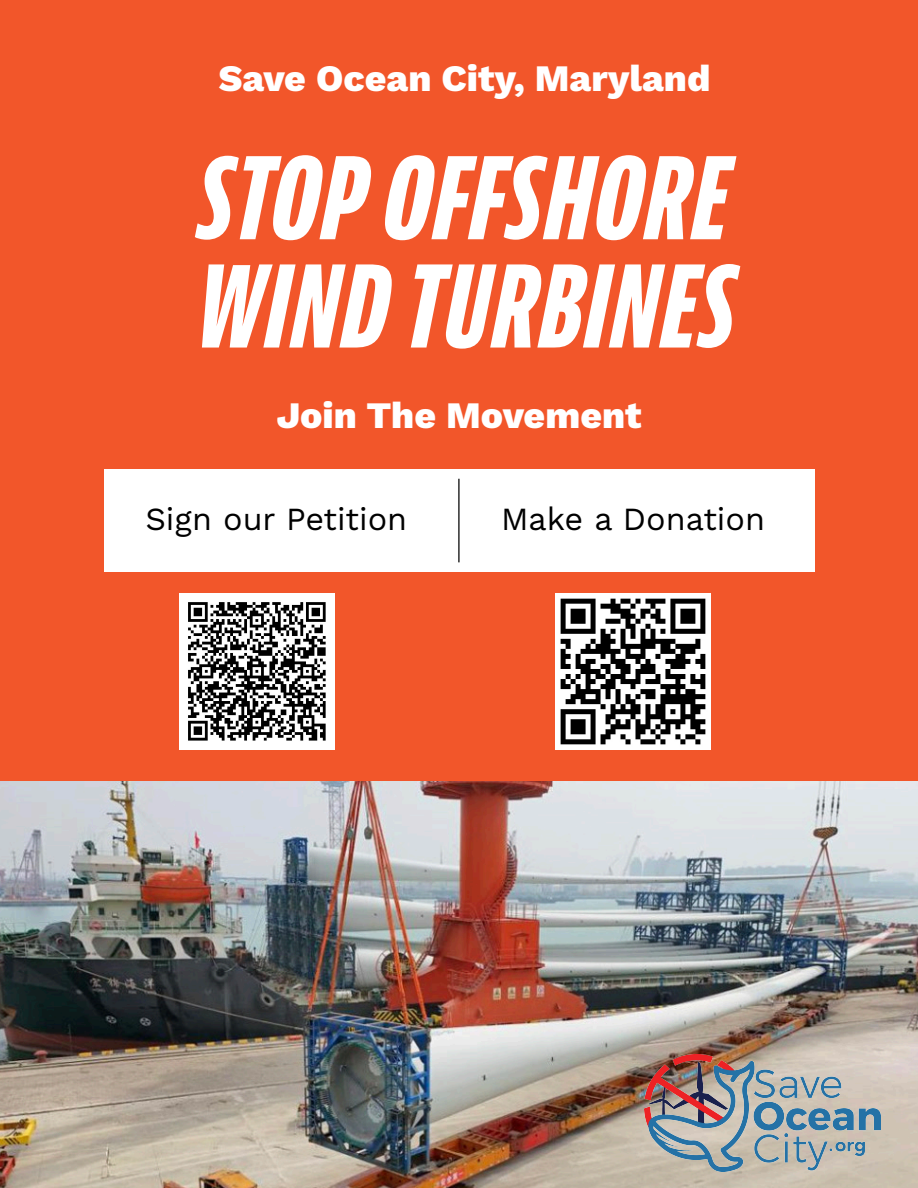
<style>
.page{position:relative;width:918px;height:1188px;background:#f2562a}
.page>*{position:absolute;margin:0;border:0;box-sizing:border-box;transform-origin:0 0}
.t1{font:italic 800 extra-condensed 110.55px/108.3px "Bernina Sans";letter-spacing:.01em;color:#fff}
.t2{font:800 37.35px "Work Sans";color:#fff}
.t3{font:32.25px "Work Sans";color:#000}
</style>
<div class="page">
<div style="left:104px;top:469px;width:711px;height:103px;background:#fff"></div>
<hr style="left:458px;top:479px;width:2px;height:83px;background:#000">
<img style="left:555px;top:594px;width:156px;height:155px">
<img style="left:179px;top:594px;width:156px;height:155px">
<img style="left:0;top:781px;width:918px;height:407px">
<img style="left:645px;top:1054px;width:235px;height:117px">
<p class="t2" style="left:218px;top:57px;width:494px">Save Ocean City, Maryland</p>
<h1 class="t1" style="left:197px;top:149px;width:541px">STOP OFFSHORE<br>WIND TURBINES</h1>
<p class="t2" style="left:276px;top:394px;width:367px">Join The Movement</p>
<p class="t3" style="left:146px;top:500px;width:263px">Sign our Petition</p>
<p class="t3" style="left:501px;top:500px;width:265px">Make a Donation</p>
</div>
